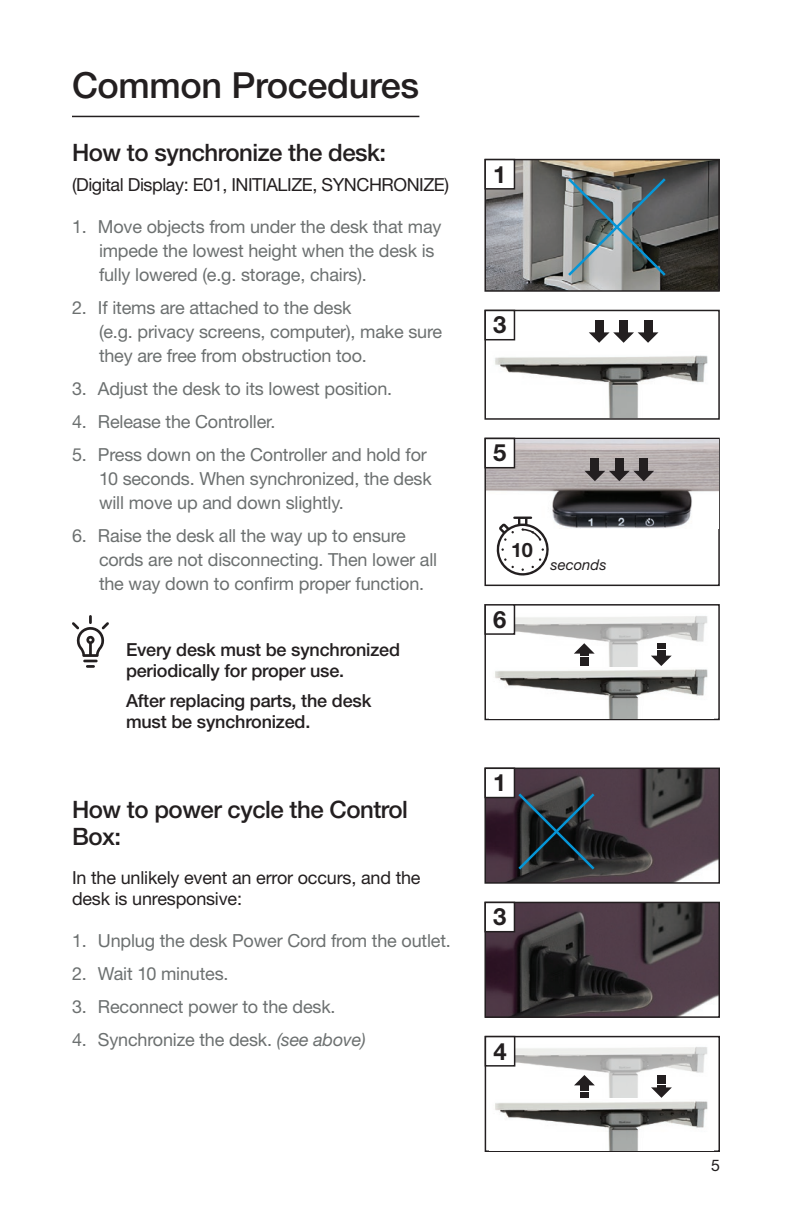
<style>
.page{position:relative;width:792px;height:1224px;background:#fff}
.page>*{position:absolute;margin:0;border:0;box-sizing:border-box;transform-origin:0 0}
.t1{font:500 36px "Helvetica Neue LT Pro";letter-spacing:-.01em;color:#231f20}
.t2{font:500 24px/27px "Helvetica Neue LT Pro";letter-spacing:-.02em;color:#231f20}
.t3{font:700 23.8px "Helvetica Neue LT Pro";color:#231f20}
.t4{font:700 19.8px "Helvetica Neue LT Pro";color:#231f20}
.t5{font:18px/24px "Helvetica Neue LT Pro";letter-spacing:-.01em;color:#6c7070}
.t6{font:18px/21px "Helvetica Neue LT Pro";letter-spacing:-.01em;color:#231f20}
.t7{font:500 18px/21px "Helvetica Neue LT Pro";letter-spacing:-.01em;color:#231f20}
.t8{font:16px "Helvetica Neue LT Pro";color:#231f20}
.t9{font:italic 14.8px "Helvetica Neue LT Pro";color:#231f20}
.s1{font-style:italic}
</style>
<div class="page">
<svg style="left:72px;top:615px;width:37px;height:53px"></svg>
<div style="left:484px;top:310px;width:236px;height:110px;border:2px solid #231f20"></div>
<div style="left:595px;top:320px;width:8px;height:13px;background:#231f20"></div>
<div style="left:620px;top:320px;width:8px;height:13px;background:#231f20"></div>
<svg style="left:589px;top:332px;width:69px;height:11px"></svg>
<div style="left:644px;top:320px;width:8px;height:13px;background:#231f20"></div>
<img style="left:490px;top:355px;width:223px;height:63px">
<div style="left:484px;top:310px;width:31px;height:30px;border:2px solid #231f20"></div>
<div style="left:484px;top:438px;width:236px;height:148px;border:2px solid #231f20"></div>
<img style="left:486px;top:440px;width:232px;height:89px">
<svg style="left:496px;top:517px;width:56px;height:59px"></svg>
<div style="left:591px;top:459px;width:8px;height:13px;background:#231f20"></div>
<div style="left:615px;top:459px;width:8px;height:13px;background:#231f20"></div>
<svg style="left:584px;top:471px;width:70px;height:10px"></svg>
<div style="left:640px;top:459px;width:8px;height:13px;background:#231f20"></div>
<div style="left:485px;top:438px;width:29px;height:30px;background:#fff"></div>
<div style="left:484px;top:438px;width:31px;height:30px;border:2px solid #231f20"></div>
<div style="left:484px;top:604px;width:236px;height:116px;border:2px solid #231f20"></div>
<img style="left:515px;top:613px;width:192px;height:53px">
<img style="left:490px;top:669px;width:223px;height:50px">
<svg style="left:574px;top:643px;width:21px;height:23px"></svg>
<svg style="left:651px;top:643px;width:21px;height:23px"></svg>
<div style="left:484px;top:604px;width:31px;height:31px;border:2px solid #231f20"></div>
<img style="left:487px;top:162px;width:230px;height:127px">
<div style="left:484px;top:159px;width:236px;height:133px;border:2px solid #231f20"></div>
<div style="left:485px;top:160px;width:29px;height:29px;background:#fff"></div>
<div style="left:484px;top:159px;width:31px;height:31px;border:2px solid #231f20"></div>
<svg style="left:566px;top:176px;width:102px;height:102px;background:#747e80"></svg>
<hr style="left:72px;top:116px;width:347px;height:1px;background:#231f20">
<div style="left:485px;top:1036px;width:235px;height:116px;border:2px solid #231f20"></div>
<img style="left:490px;top:1045px;width:223px;height:105px">
<svg style="left:574px;top:1075px;width:21px;height:23px"></svg>
<svg style="left:651px;top:1075px;width:21px;height:23px"></svg>
<div style="left:485px;top:1037px;width:30px;height:29px;background:#fff"></div>
<div style="left:485px;top:1036px;width:30px;height:31px;border:2px solid #231f20"></div>
<img style="left:487px;top:905px;width:230px;height:110px">
<div style="left:484px;top:902px;width:236px;height:116px;border:2px solid #231f20"></div>
<div style="left:485px;top:902px;width:29px;height:30px;background:#fff"></div>
<div style="left:484px;top:902px;width:31px;height:30px;border:2px solid #231f20"></div>
<img style="left:487px;top:771px;width:230px;height:110px">
<div style="left:484px;top:768px;width:236px;height:116px;border:2px solid #231f20"></div>
<div style="left:485px;top:768px;width:29px;height:30px;background:#fff"></div>
<div style="left:484px;top:768px;width:31px;height:30px;border:2px solid #231f20"></div>
<svg style="left:516px;top:791px;width:81px;height:81px;background:#283238"></svg>
<h1 class="t1" style="left:72px;top:63px;width:349px">Common Procedures</h1>
<h2 class="t2" style="left:72px;top:139px;width:316px">How to synchronize the desk:</h2>
<p class="t6" style="left:72px;top:174px;width:379px">(Digital Display: E01, INITIALIZE, SYNCHRONIZE)</p>
<p class="t5" style="left:99px;top:215px;width:344px;text-indent:-27px">1. Move objects from under the desk that may impede the lowest height when the desk is fully lowered (e.g. storage, chairs).</p>
<p class="t5" style="left:99px;top:296px;width:345px;text-indent:-27px">2. If items are attached to the desk<br>(e.g. privacy screens, computer), make sure they are free from obstruction too.</p>
<p class="t5" style="left:72px;top:376px;width:322px">3. Adjust the desk to its lowest position.</p>
<p class="t5" style="left:72px;top:409px;width:205px">4. Release the Controller.</p>
<p class="t5" style="left:99px;top:442px;width:334px;text-indent:-27px">5. Press down on the Controller and hold for<br>10 seconds. When synchronized, the desk will move up and down slightly.</p>
<p class="t5" style="left:99px;top:523px;width:340px;text-indent:-27px">6. Raise the desk all the way up to ensure cords are not disconnecting. Then lower all the way down to confirm proper function.</p>
<p class="t7" style="left:126px;top:639px;width:276px">Every desk must be synchronized periodically for proper use.</p>
<p class="t7" style="left:126px;top:690px;width:247px">After replacing parts, the desk must be synchronized.</p>
<h2 class="t2" style="left:72px;top:796px;width:337px">How to power cycle the Control<br>Box:</h2>
<p class="t6" style="left:72px;top:867px;width:350px">In the unlikely event an error occurs, and the desk is unresponsive:</p>
<p class="t5" style="left:72px;top:929px;width:380px">1. Unplug the desk Power Cord from the outlet.</p>
<p class="t5" style="left:72px;top:962px;width:158px">2. Wait 10 minutes.</p>
<p class="t5" style="left:72px;top:995px;width:265px">3. Reconnect power to the desk.</p>
<p class="t5" style="left:72px;top:1028px;width:295px">4. Synchronize the desk. <span class="s1">(see above)</span></p>
<h3 class="t3" style="left:493px;top:159px;width:15px">1</h3>
<h3 class="t3" style="left:493px;top:310px;width:15px">3</h3>
<h3 class="t3" style="left:493px;top:438px;width:15px">5</h3>
<p class="t4" style="left:511px;top:537px;width:23px">10</p>
<h3 class="t3" style="left:493px;top:604px;width:15px">6</h3>
<p class="t9" style="left:551px;top:556px;width:57px">seconds</p>
<h3 class="t3" style="left:493px;top:768px;width:15px">1</h3>
<h3 class="t3" style="left:493px;top:902px;width:15px">3</h3>
<h3 class="t3" style="left:493px;top:1036px;width:15px">4</h3>
<p class="t8" style="left:711px;top:1156px;width:10px">5</p>
</div>
